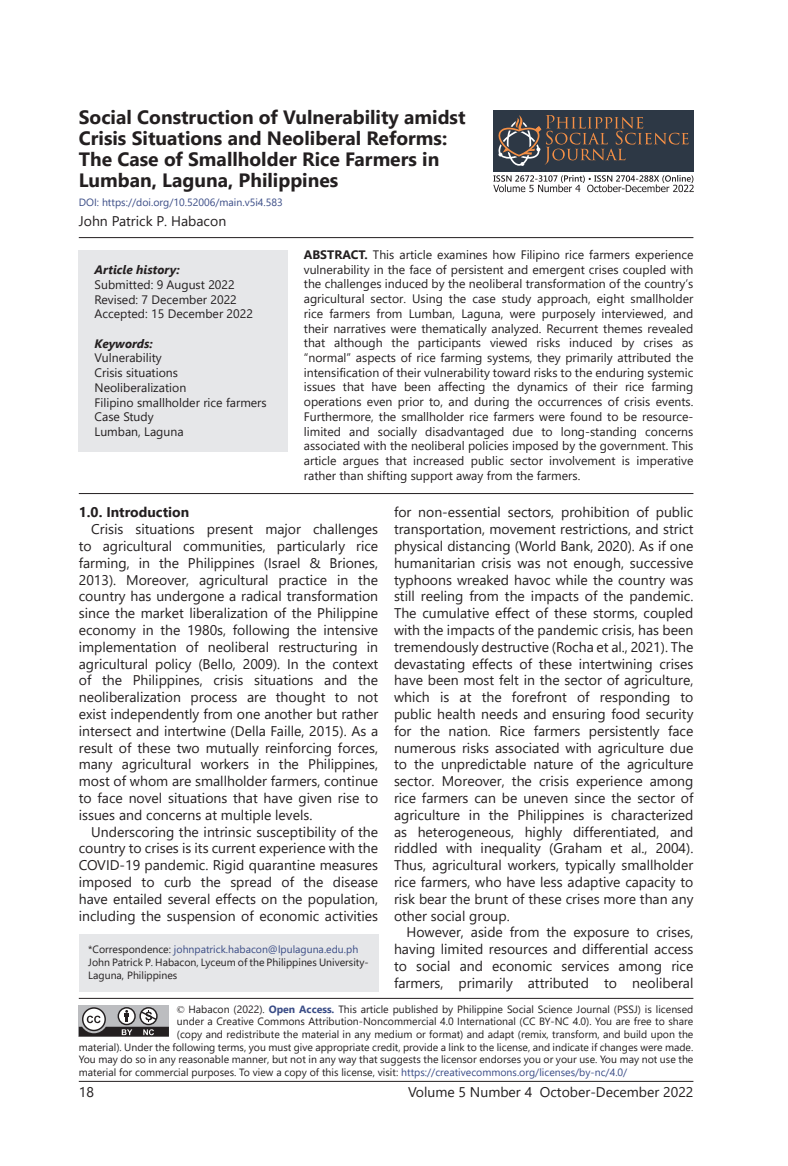
<style>
.page{position:relative;width:788px;height:1166px;background:#fff}
.page>*{position:absolute;margin:0;border:0;box-sizing:border-box;transform-origin:0 0}
.t1{font:700 19.25px/21px "Segoe UI";color:#231f20}
.t2{font:14px/16.8px "Segoe UI";color:#231f20;text-align:justify}
.t3{font:700 14px "Segoe UI";color:#231f20}
.t4{font:12.25px/14.7px "Segoe UI";color:#231f20}
.t5{font:italic 700 12.25px "Segoe UI";color:#231f20}
.t6{font:10.5px/12.6px "Segoe UI";color:#231f20}
.t7{font:10.5px "Segoe UI";color:#3a4c86}
.s1{font-weight:700}
.s2{color:#3a4c86}
.s3{font-family:"Times New Roman"}
.s4{font-weight:700;color:#3a4c86}
</style>
<div class="page">
<hr style="left:79px;top:1081px;width:614px;height:1px;background:#231f20">
<div style="left:79px;top:934px;width:299px;height:57px;background:#e6e7e9"></div>
<hr style="left:79px;top:237px;width:614px;height:1px;background:#231f20">
<hr style="left:79px;top:493px;width:614px;height:1px;background:#231f20">
<div style="left:79px;top:250px;width:209px;height:201px;background:#e6e7e9"></div>
<div style="left:79px;top:1005px;width:90px;height:31px;background:#bcbdc0"></div>
<div style="left:82px;top:1007px;width:24px;height:24px;border:1px solid #231f20;border-radius:50%"></div>
<svg style="left:118px;top:1007px;width:17px;height:17px"></svg>
<div style="left:118px;top:1007px;width:18px;height:18px;border:1px solid #231f20;border-radius:50%"></div>
<svg style="left:140px;top:1007px;width:17px;height:17px"></svg>
<div style="left:139px;top:1007px;width:19px;height:18px;border:1px solid #231f20;border-radius:50%"></div>
<svg style="left:79px;top:1010px;width:90px;height:26px"></svg>
<hr style="left:79px;top:998px;width:614px;height:1px;background:#231f20">
<div style="left:493px;top:110px;width:200px;height:62px;background:#2d3845"></div>
<svg style="left:498px;top:115px;width:190px;height:51px"></svg>
<svg style="left:493px;top:175px;width:200px;height:17px"></svg>
<h1 class="t1" style="left:79px;top:106px;width:388px">Social Construction of Vulnerability amidst Crisis Situations and Neoliberal Reforms:<br>The Case of Smallholder Rice Farmers in Lumban, Laguna, Philippines</h1>
<p class="t2" style="left:79px;top:212px;width:149px">John Patrick P. Habacon</p>
<p class="t4" style="left:304px;top:246px;width:391px;text-align:justify"><span class="s1">ABSTRACT.</span> This article examines how Filipino rice farmers experience vulnerability in the face of persistent and emergent crises coupled with the challenges induced by the neoliberal transformation of the country’s agricultural sector. Using the case study approach, eight smallholder rice farmers from Lumban, Laguna, were purposely interviewed, and their narratives were thematically analyzed. Recurrent themes revealed that although the participants viewed risks induced by crises as “normal” aspects of rice farming systems, they primarily attributed the intensification of their vulnerability toward risks to the enduring systemic issues that have been affecting the dynamics of their rice farming operations even prior to, and during the occurrences of crisis events.<br>Furthermore, the smallholder rice farmers were found to be resource&shy;limited and socially disadvantaged due to long-standing concerns associated with the neoliberal policies imposed by the government. This article argues that increased public sector involvement is imperative rather than shifting support away from the farmers.</p>
<p class="t7" style="left:79px;top:192px;width:205px">DOI: https://doi.org/10.52006/main.v5i4.583</p>
<p class="t5" style="left:94px;top:258px;width:87px">Article history:</p>
<p class="t4" style="left:94px;top:276px;width:160px">Submitted: 9 August 2022<br>Revised: 7 December 2022<br>Accepted: 15 December 2022</p>
<p class="t5" style="left:94px;top:332px;width:60px">Keywords:</p>
<p class="t4" style="left:94px;top:350px;width:174px">Vulnerability<br>Crisis situations<br>Neoliberalization<br>Filipino smallholder rice farmers<br>Case Study<br>Lumban, Laguna</p>
<p class="t3" style="left:79px;top:499px;width:112px">1.0. Introduction</p>
<p class="t2" style="left:79px;top:519px;width:301px;text-indent:12px">Crisis situations present major challenges to agricultural communities, particularly rice farming, in the Philippines (Israel &amp; Briones, 2013). Moreover, agricultural practice in the country has undergone a radical transformation since the market liberalization of the Philippine economy in the 1980s, following the intensive implementation of neoliberal restructuring in agricultural policy (Bello, 2009). In the context of the Philippines, crisis situations and the neoliberalization process are thought to not exist independently from one another but rather intersect and intertwine (Della Faille, 2015). As a result of these two mutually reinforcing forces, many agricultural workers in the Philippines, most of whom are smallholder farmers, continue to face novel situations that have given rise to issues and concerns at multiple levels.</p>
<p class="t2" style="left:79px;top:822px;width:301px;text-indent:12px">Underscoring the intrinsic susceptibility of the country to crises is its current experience with the COVID-19 pandemic. Rigid quarantine measures imposed to curb the spread of the disease have entailed several effects on the population, including the suspension of economic activities</p>
<p class="t6" style="left:88px;top:942px;width:282px">*Correspondence: <span class="s2">johnpatrick.habacon@lpulaguna.edu.ph<br></span>John Patrick P. Habacon, Lyceum of the Philippines University-<br>Laguna, Philippines</p>
<p class="t2" style="left:394px;top:502px;width:301px">for non-essential sectors, prohibition of public transportation, movement restrictions, and strict physical distancing (World Bank, 2020). As if one humanitarian crisis was not enough, successive typhoons wreaked havoc while the country was still reeling from the impacts of the pandemic.<br>The cumulative effect of these storms, coupled with the impacts of the pandemic crisis, has been tremendously destructive (Rocha et al., 2021). The devastating effects of these intertwining crises have been most felt in the sector of agriculture, which is at the forefront of responding to public health needs and ensuring food security for the nation. Rice farmers persistently face numerous risks associated with agriculture due to the unpredictable nature of the agriculture sector. Moreover, the crisis experience among rice farmers can be uneven since the sector of agriculture in the Philippines is characterized as heterogeneous, highly differentiated, and riddled with inequality (Graham et al., 2004).<br>Thus, agricultural workers, typically smallholder rice farmers, who have less adaptive capacity to risk bear the brunt of these crises more than any other social group.</p>
<p class="t2" style="left:394px;top:922px;width:301px;text-indent:12px">However, aside from the exposure to crises, having limited resources and differential access to social and economic services among rice farmers, primarily attributed to neoliberal</p>
<p class="t6" style="left:177px;top:1001px;width:518px"><span class="s3">©</span> Habacon (2022). <span class="s4">Open Access.</span> This article published by Philippine Social Science Journal (PSSJ) is licensed</p>
<p class="t6" style="left:177px;top:1014px;width:518px">under a Creative Commons Attribution-Noncommercial 4.0 International (CC BY-NC 4.0). You are free to share</p>
<p class="t6" style="left:177px;top:1027px;width:518px">(copy and redistribute the material in any medium or format) and adapt (remix, transform, and build upon the</p>
<p class="t6" style="left:79px;top:1039px;width:616px">material). Under the following terms, you must give appropriate credit, provide a link to the license, and indicate if changes were made.</p>
<p class="t6" style="left:79px;top:1052px;width:616px">You may do so in any reasonable manner, but not in any way that suggests the licensor endorses you or your use. You may not use the</p>
<p class="t6" style="left:79px;top:1064px;width:550px">material for commercial purposes. To view a copy of this license, visit: <span class="s2">https://creativecommons.org/licenses/by-nc/4.0/</span></p>
<p class="t2" style="left:79px;top:1082px;width:17px">18</p>
<p class="t2" style="left:408px;top:1082px;width:287px">Volume 5 Number 4 October-December 2022</p>
</div>
